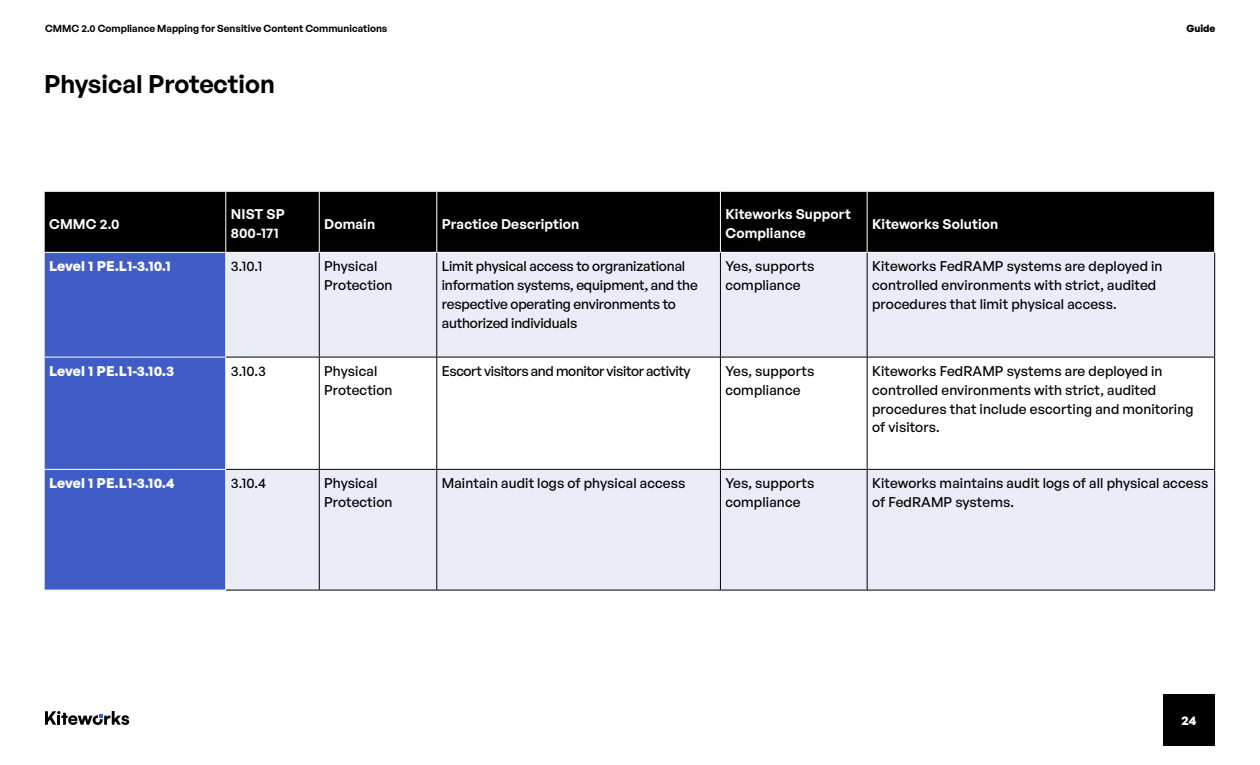
<style>
.page{position:relative;width:1260px;height:765px;background:#fff}
.page>*{position:absolute;margin:0;border:0;box-sizing:border-box;transform-origin:0 0}
.t1{font:600 25px "General Sans";color:#000}
.t2{font:500 13.75px/18.8px "General Sans";letter-spacing:.01em;color:#000}
.t3{font:500 13.75px/18.8px "General Sans";letter-spacing:-.01em;color:#000}
.t4{font:600 13.75px/18.8px "General Sans";letter-spacing:.01em;color:#fff}
.t5{font:700 13.75px "General Sans";letter-spacing:.01em;color:#fff}
.t6{font:500 13.75px "General Sans";letter-spacing:-.025em;color:#000}
.t7{font:700 12.5px "General Sans";color:#fff}
.t8{font:600 10px "General Sans";color:#000}
.t9{font:700 10px "General Sans";color:#000}
</style>
<div class="page">
<div style="left:1163px;top:695px;width:52px;height:51px;background:#000"></div>
<svg style="left:45px;top:711px;width:84px;height:14px"></svg>
<div style="left:45px;top:192px;width:1169px;height:60px;background:#000"></div>
<div style="left:45px;top:253px;width:180px;height:337px;background:#3f5cc7"></div>
<div style="left:226px;top:253px;width:988px;height:337px;background:#eaedf7"></div>
<svg style="left:226px;top:358px;width:988px;height:111px"></svg>
<hr style="left:225px;top:192px;width:1px;height:60px;background:#fff">
<hr style="left:319px;top:192px;width:1px;height:60px;background:#fff">
<hr style="left:436px;top:192px;width:1px;height:60px;background:#fff">
<hr style="left:720px;top:192px;width:1px;height:60px;background:#fff">
<hr style="left:867px;top:192px;width:1px;height:60px;background:#fff">
<hr style="left:44px;top:357px;width:182px;height:1px;background:#fff">
<hr style="left:44px;top:469px;width:182px;height:1px;background:#fff">
<hr style="left:319px;top:253px;width:1px;height:104px;background:#000">
<hr style="left:436px;top:253px;width:1px;height:104px;background:#000">
<hr style="left:720px;top:253px;width:1px;height:104px;background:#000">
<hr style="left:867px;top:253px;width:1px;height:104px;background:#000">
<hr style="left:1214px;top:253px;width:1px;height:104px;background:#000">
<hr style="left:226px;top:357px;width:93px;height:1px;background:#000">
<hr style="left:319px;top:357px;width:118px;height:1px;background:#000">
<hr style="left:319px;top:357px;width:1px;height:112px;background:#000">
<hr style="left:437px;top:357px;width:283px;height:1px;background:#000">
<hr style="left:436px;top:357px;width:1px;height:112px;background:#000">
<hr style="left:720px;top:357px;width:147px;height:1px;background:#000">
<hr style="left:720px;top:357px;width:1px;height:112px;background:#000">
<hr style="left:867px;top:357px;width:348px;height:1px;background:#000">
<hr style="left:867px;top:357px;width:1px;height:112px;background:#000">
<hr style="left:1214px;top:357px;width:1px;height:112px;background:#000">
<hr style="left:226px;top:469px;width:93px;height:1px;background:#000">
<hr style="left:319px;top:469px;width:118px;height:1px;background:#000">
<hr style="left:319px;top:470px;width:1px;height:120px;background:#000">
<hr style="left:437px;top:469px;width:283px;height:1px;background:#000">
<hr style="left:436px;top:470px;width:1px;height:120px;background:#000">
<hr style="left:720px;top:469px;width:147px;height:1px;background:#000">
<hr style="left:720px;top:470px;width:1px;height:120px;background:#000">
<hr style="left:867px;top:469px;width:348px;height:1px;background:#000">
<hr style="left:867px;top:470px;width:1px;height:120px;background:#000">
<hr style="left:1214px;top:470px;width:1px;height:120px;background:#000">
<hr style="left:226px;top:590px;width:93px;height:1px;background:#000">
<hr style="left:319px;top:590px;width:118px;height:1px;background:#000">
<hr style="left:437px;top:590px;width:283px;height:1px;background:#000">
<hr style="left:720px;top:590px;width:147px;height:1px;background:#000">
<hr style="left:867px;top:590px;width:348px;height:1px;background:#000">
<p class="t8" style="left:45px;top:22px;width:344px">CMMC 2.0 Compliance Mapping for Sensitive Content Communications</p>
<p class="t9" style="left:1186px;top:22px;width:31px">Guide</p>
<h1 class="t1" style="left:44px;top:68px;width:232px">Physical Protection</h1>
<p class="t4" style="left:49px;top:214px;width:72px">CMMC 2.0</p>
<p class="t4" style="left:231px;top:205px;width:56px">NIST SP<br>800-171</p>
<p class="t4" style="left:324px;top:214px;width:52px">Domain</p>
<p class="t4" style="left:442px;top:214px;width:139px">Practice Description</p>
<p class="t4" style="left:725px;top:205px;width:127px">Kiteworks Support<br>Compliance</p>
<p class="t4" style="left:872px;top:214px;width:128px">Kiteworks Solution</p>
<p class="t5" style="left:49px;top:257px;width:123px">Level 1 PE.L1-3.10.1</p>
<p class="t2" style="left:231px;top:257px;width:33px">3.10.1</p>
<p class="t2" style="left:324px;top:257px;width:70px">Physical<br>Protection</p>
<p class="t3" style="left:442px;top:257px;width:258px">Limit physical access to orgranizational information systems, equipment, and the respective operating environments to authorized individuals</p>
<p class="t2" style="left:725px;top:257px;width:91px">Yes, supports compliance</p>
<p class="t2" style="left:872px;top:257px;width:292px">Kiteworks FedRAMP systems are deployed in controlled environments with strict, audited procedures that limit physical access.</p>
<p class="t5" style="left:49px;top:362px;width:126px">Level 1 PE.L1-3.10.3</p>
<p class="t2" style="left:231px;top:361px;width:37px">3.10.3</p>
<p class="t2" style="left:324px;top:361px;width:70px">Physical<br>Protection</p>
<p class="t6" style="left:442px;top:362px;width:250px">Escort visitors and monitor visitor activity</p>
<p class="t2" style="left:725px;top:361px;width:91px">Yes, supports compliance</p>
<p class="t2" style="left:872px;top:361px;width:323px">Kiteworks FedRAMP systems are deployed in controlled environments with strict, audited procedures that include escorting and monitoring of visitors.</p>
<p class="t5" style="left:49px;top:474px;width:127px">Level 1 PE.L1-3.10.4</p>
<p class="t2" style="left:231px;top:474px;width:37px">3.10.4</p>
<p class="t2" style="left:324px;top:474px;width:70px">Physical<br>Protection</p>
<p class="t2" style="left:442px;top:474px;width:245px">Maintain audit logs of physical access</p>
<p class="t2" style="left:725px;top:474px;width:91px">Yes, supports compliance</p>
<p class="t2" style="left:872px;top:474px;width:338px">Kiteworks maintains audit logs of all physical access of FedRAMP systems.</p>
<p class="t7" style="left:1182px;top:713px;width:16px">24</p>
</div>
